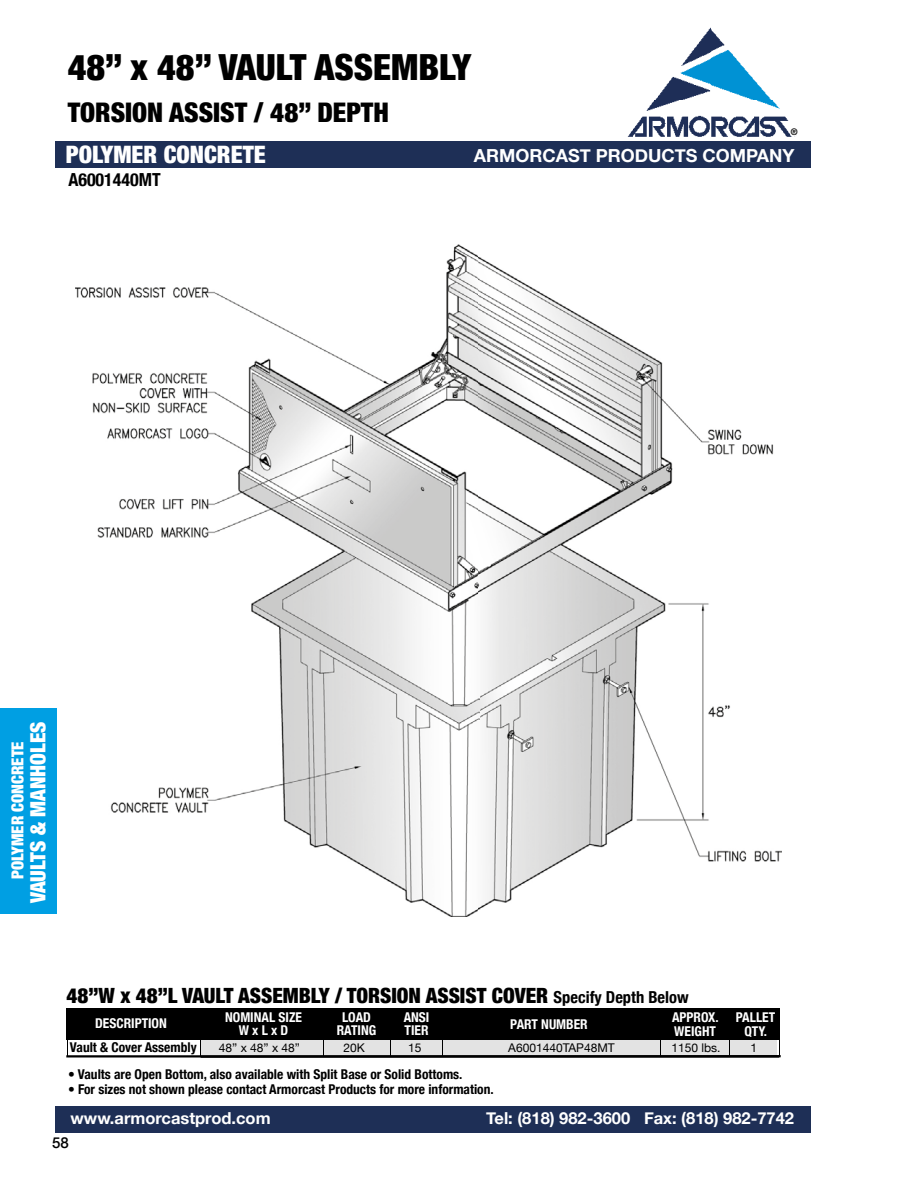
<style>
.page{position:relative;width:918px;height:1188px;background:#fff}
.page>*{position:absolute;margin:0;border:0;box-sizing:border-box;transform-origin:0 0}
.t1{font:900 condensed 36px "Helvetica Neue";color:#000}
.t2{font:900 condensed 27px "Helvetica Neue";color:#000}
.t3{font:900 condensed 24px "Helvetica Neue";color:#fff}
.t4{font:900 condensed 21px "Helvetica Neue";color:#000}
.t5{font:900 condensed 21px "Helvetica Neue";color:#fff}
.t6{font:700 18px "Helvetica Neue";color:#fff}
.t7{font:700 condensed 18px "Helvetica Neue";color:#000}
.t8{font:700 16.5px "Helvetica Neue";color:#fff}
.t9{font:900 condensed 16.5px "Helvetica Neue";color:#fff}
.t10{font:500 15px "Helvetica Neue";color:#000}
.t11{font:700 condensed 13.5px "Helvetica Neue";color:#000}
.t12{font:700 condensed 13.5px/13.5px "Helvetica Neue";color:#fff;text-align:center}
.t13{font:12px "Helvetica Neue";color:#000}
.t14{font:700 9.15px "Helvetica Neue";color:#000;scale:.94 1}
.s1{font-weight:700;font-size:16.5px}
</style>
<div class="page">
<div style="left:55px;top:142px;width:755px;height:26px;background:#1e2f56"></div>
<div style="left:55px;top:1106px;width:755px;height:26px;background:#1e2f56"></div>
<img style="left:627px;top:27px;width:165px;height:110px">
<div style="left:790px;top:131px;width:7px;height:6px;background:#fff;border-radius:50%"></div>
<svg style="left:67px;top:1039px;width:1px;height:16px"></svg>
<hr style="left:66px;top:1055px;width:713px;height:3px;background:#000">
<div style="left:66px;top:1008px;width:136px;height:31px;background:#000"></div>
<div style="left:200px;top:1008px;width:580px;height:32px;background:#000"></div>
<svg style="left:200px;top:1040px;width:581px;height:18px;background:#cacaca"></svg>
<hr style="left:201px;top:1056px;width:122px;height:1px;background:#000">
<hr style="left:323px;top:1056px;width:67px;height:1px;background:#000">
<hr style="left:390px;top:1056px;width:53px;height:1px;background:#000">
<hr style="left:443px;top:1056px;width:217px;height:1px;background:#000">
<hr style="left:660px;top:1056px;width:69px;height:1px;background:#000">
<hr style="left:729px;top:1056px;width:51px;height:1px;background:#000">
<div style="left:0;top:708px;width:57px;height:205px;background:#009fe3"></div>
<img style="left:75px;top:245px;width:706px;height:672px">
<h1 class="t1" style="left:68px;top:45px;width:405px">48” x 48” VAULT ASSEMBLY</h1>
<h2 class="t2" style="left:68px;top:96px;width:323px">TORSION ASSIST / 48” DEPTH</h2>
<p class="t14" style="left:791px;top:127px;width:9px">®</p>
<h3 class="t3" style="left:66px;top:140px;width:202px">POLYMER CONCRETE</h3>
<h3 class="t7" style="left:68px;top:169px;width:94px">A6001440MT</h3>
<h3 class="t6" style="left:474px;top:144px;width:322px">ARMORCAST PRODUCTS COMPANY</h3>
<h3 class="t5" style="left:25px;top:903px;width:183px;rotate:-90deg">VAULTS &amp; MANHOLES</h3>
<p class="t9" style="left:8px;top:879px;width:139px;rotate:-90deg">POLYMER CONCRETE</p>
<h3 class="t4" style="left:67px;top:983px;width:624px">48”W x 48”L VAULT ASSEMBLY / TORSION ASSIST COVER <span class="s1">Specify Depth Below</span></h3>
<p class="t13" style="left:219px;top:1040px;width:83px">48” x 48” x 48”</p>
<p class="t13" style="left:343px;top:1040px;width:23px">20K</p>
<p class="t13" style="left:408px;top:1040px;width:15px">15</p>
<p class="t13" style="left:508px;top:1040px;width:108px">A6001440TAP48MT</p>
<p class="t13" style="left:671px;top:1040px;width:51px">1150 lbs.</p>
<p class="t13" style="left:751px;top:1040px;width:8px">1</p>
<p class="t12" style="left:225px;top:1010px;width:78px">NOMINAL SIZE<br>W x L x D</p>
<p class="t12" style="left:337px;top:1010px;width:41px">LOAD<br>RATING</p>
<p class="t12" style="left:404px;top:1010px;width:27px;text-align:left">ANSI<br>TIER</p>
<p class="t12" style="left:672px;top:1010px;width:48px;text-align:left">APPROX.<br>WEIGHT</p>
<p class="t12" style="left:736px;top:1010px;width:41px">PALLET<br>QTY.</p>
<p class="t12" style="left:95px;top:1016px;width:73px">DESCRIPTION</p>
<p class="t11" style="left:70px;top:1039px;width:128px">Vault &amp; Cover Assembly</p>
<p class="t12" style="left:510px;top:1017px;width:79px">PART NUMBER</p>
<p class="t11" style="left:68px;top:1066px;width:396px">• Vaults are Open Bottom, also available with Split Base or Solid Bottoms.</p>
<p class="t11" style="left:68px;top:1081px;width:427px">• For sizes not shown please contact Armorcast Products for more information.</p>
<p class="t8" style="left:71px;top:1108px;width:202px">www.armorcastprod.com</p>
<p class="t8" style="left:486px;top:1108px;width:309px">Tel: (818) 982-3600 Fax: (818) 982-7742</p>
<p class="t10" style="left:52px;top:1134px;width:18px">58</p>
</div>
